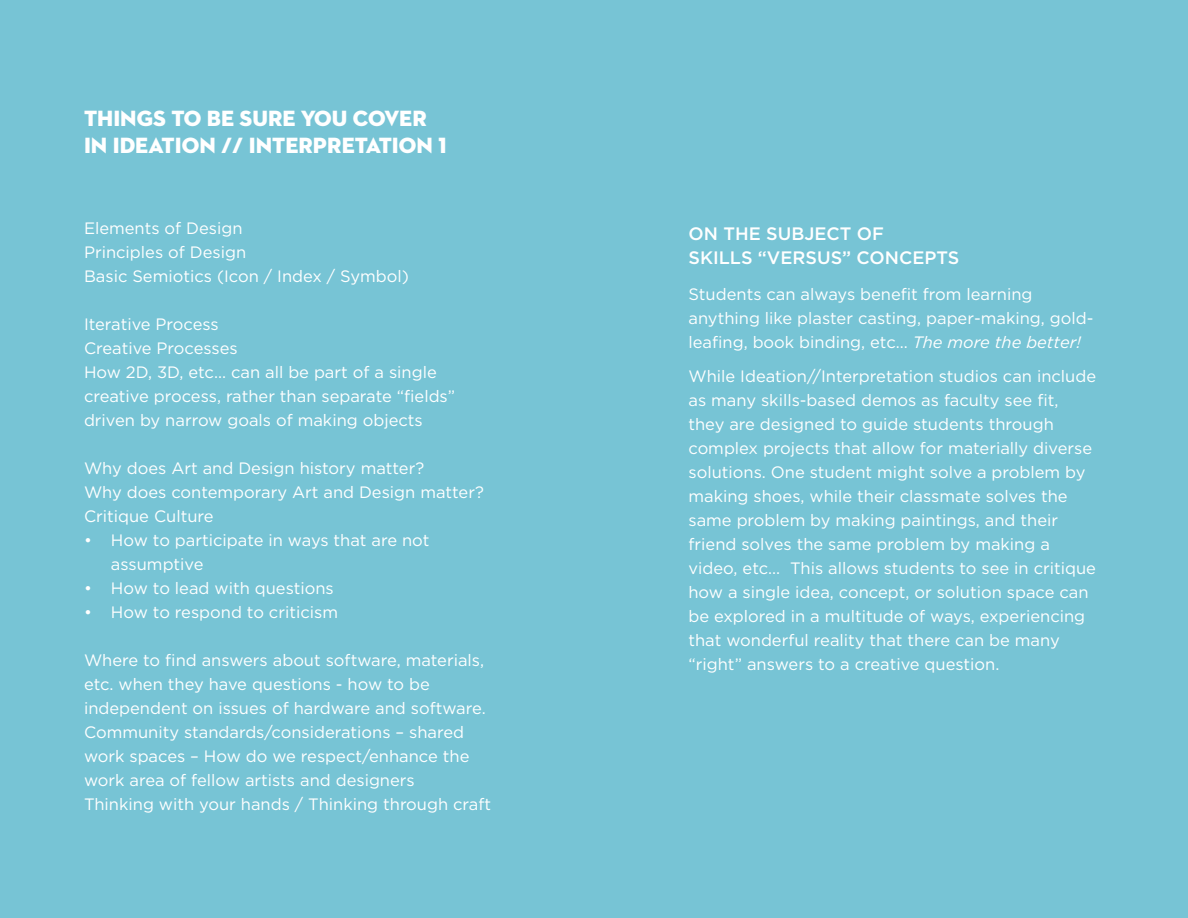
<style>
.page{position:relative;width:1188px;height:918px;background:#77c4d5}
.page>*{position:absolute;margin:0;border:0;box-sizing:border-box;transform-origin:0 0}
.t1{font:22.5px/27px "Neutraface 2 Display Titling";color:#fff}
.t2{font:500 18px/24px "Gotham HTF";color:#fff}
.t3{font:16.5px/24px "Gotham HTF";color:#fff}
.s1{font-style:italic}
</style>
<div class="page">
<h1 class="t1" style="left:84px;top:104px;width:364px">THINGS TO BE SURE YOU COVER<br>IN IDEATION // INTERPRETATION 1</h1>
<p class="t3" style="left:84px;top:216px;width:327px">Elements of Design<br>Principles of Design<br>Basic Semiotics (Icon / Index / Symbol)</p>
<p class="t3" style="left:84px;top:312px;width:373px">Iterative Process<br>Creative Processes<br>How 2D, 3D, etc... can all be part of a single creative process, rather than separate “fields” driven by narrow goals of making objects</p>
<p class="t3" style="left:84px;top:456px;width:401px">Why does Art and Design history matter?<br>Why does contemporary Art and Design matter?<br>Critique Culture</p>
<p class="t3" style="left:111px;top:528px;width:320px;text-indent:-27px">• How to participate in ways that are not assumptive</p>
<p class="t3" style="left:84px;top:576px;width:251px">• How to lead with questions</p>
<p class="t3" style="left:84px;top:600px;width:256px">• How to respond to criticism</p>
<p class="t3" style="left:84px;top:648px;width:409px">Where to find answers about software, materials, etc. when they have questions - how to be independent on issues of hardware and software.<br>Community standards/considerations – shared work spaces – How do we respect/enhance the work area of fellow artists and designers<br>Thinking with your hands / Thinking through craft</p>
<p class="t2" style="left:688px;top:221px;width:272px">ON THE SUBJECT OF<br>SKILLS “VERSUS” CONCEPTS</p>
<p class="t3" style="left:688px;top:282px;width:407px">Students can always benefit from learning anything like plaster casting, paper-making, gold&shy;leafing, book binding, etc... <span class="s1">The more the better!</span></p>
<p class="t3" style="left:688px;top:364px;width:409px">While Ideation//Interpretation studios can include as many skills-based demos as faculty see fit, they are designed to guide students through complex projects that allow for materially diverse solutions. One student might solve a problem by making shoes, while their classmate solves the same problem by making paintings, and their friend solves the same problem by making a video, etc... This allows students to see in critique how a single idea, concept, or solution space can be explored in a multitude of ways, experiencing that wonderful reality that there can be many “right” answers to a creative question.</p>
</div>
